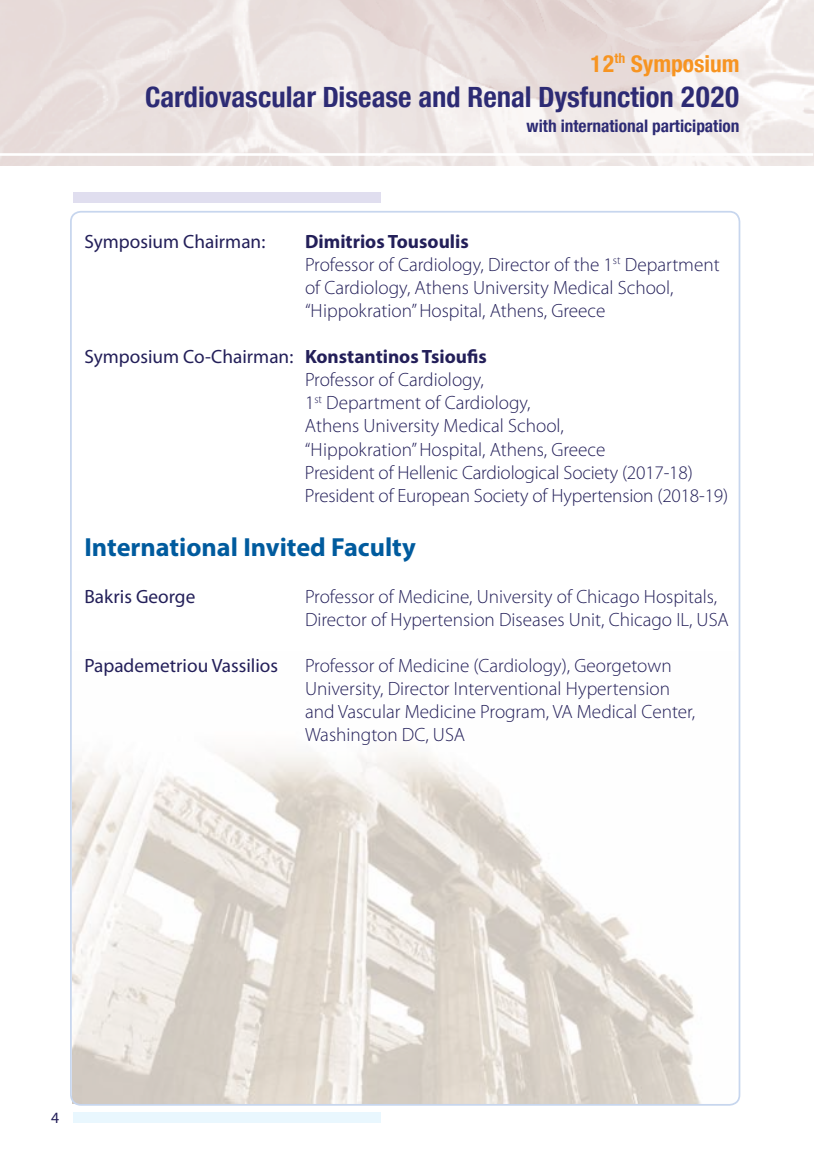
<style>
.page{position:relative;width:814px;height:1166px;background:#fff}
.page>*{position:absolute;margin:0;border:0;box-sizing:border-box;transform-origin:0 0}
.t1{font:700 condensed 30.62px "Helvetica Neue Greek";color:#2d2b74}
.t2{font:700 26.25px "Myriad Pro";color:#005b9e}
.t3{font:700 condensed 25.03px "Helvetica Neue Greek";color:#f79421}
.t4{font:300 19.25px/23.1px "Myriad Pro";color:#231f59}
.t5{font:19.25px "Myriad Pro";color:#231f59}
.t6{font:700 condensed 18.55px "Helvetica Neue Greek";color:#2d2b74}
.t7{font:15.75px "Myriad Pro";color:#231f59}
.s1{font-weight:700}
.s2{font-weight:400}
</style>
<div class="page">
<div style="left:73px;top:192px;width:308px;height:10px;background:#e0deef"></div>
<div style="left:73px;top:1112px;width:308px;height:10px;background:#e9f7fe"></div>
<img style="left:73px;top:750px;width:627px;height:352px">
<h3 class="t3" style="left:590px;top:50px;width:151px">12<sup>th</sup> Symposium</h3>
<h1 class="t1" style="left:145px;top:81px;width:596px">Cardiovascular Disease and Renal Dysfunction 2020</h1>
<p class="t6" style="left:526px;top:116px;width:214px">with international participation</p>
<p class="t5" style="left:84px;top:229px;width:182px">Symposium Chairman:</p>
<p class="t4" style="left:305px;top:229px;width:416px"><span class="s1">Dimitrios Tousoulis<br></span>Professor of Cardiology, Director of the 1<sup>st</sup> Department of Cardiology, Athens University Medical School, “Hippokration” Hospital, Athens, Greece</p>
<p class="t4" style="left:305px;top:345px;width:425px;text-indent:-220px"><span class="s2">Symposium Co-Chairman:</span> <span class="s1">Konstantinos Tsioufis<br></span>Professor of Cardiology,<br>1<sup>st</sup> Department of Cardiology,<br>Athens University Medical School,<br>“Hippokration” Hospital, Athens, Greece<br>President of Hellenic Cardiological Society (2017-18)<br>President of European Society of Hypertension (2018-19)</p>
<h2 class="t2" style="left:84px;top:530px;width:333px">International Invited Faculty</h2>
<p class="t5" style="left:84px;top:584px;width:112px">Bakris George</p>
<p class="t4" style="left:305px;top:584px;width:425px">Professor of Medicine, University of Chicago Hospitals,<br>Director of Hypertension Diseases Unit, Chicago IL, USA</p>
<p class="t5" style="left:84px;top:653px;width:195px">Papademetriou Vassilios</p>
<p class="t4" style="left:305px;top:654px;width:392px">Professor of Medicine (Cardiology), Georgetown University, Director Interventional Hypertension and Vascular Medicine Program, VA Medical Center, Washington DC, USA</p>
<p class="t7" style="left:51px;top:1107px;width:10px">4</p>
</div>
